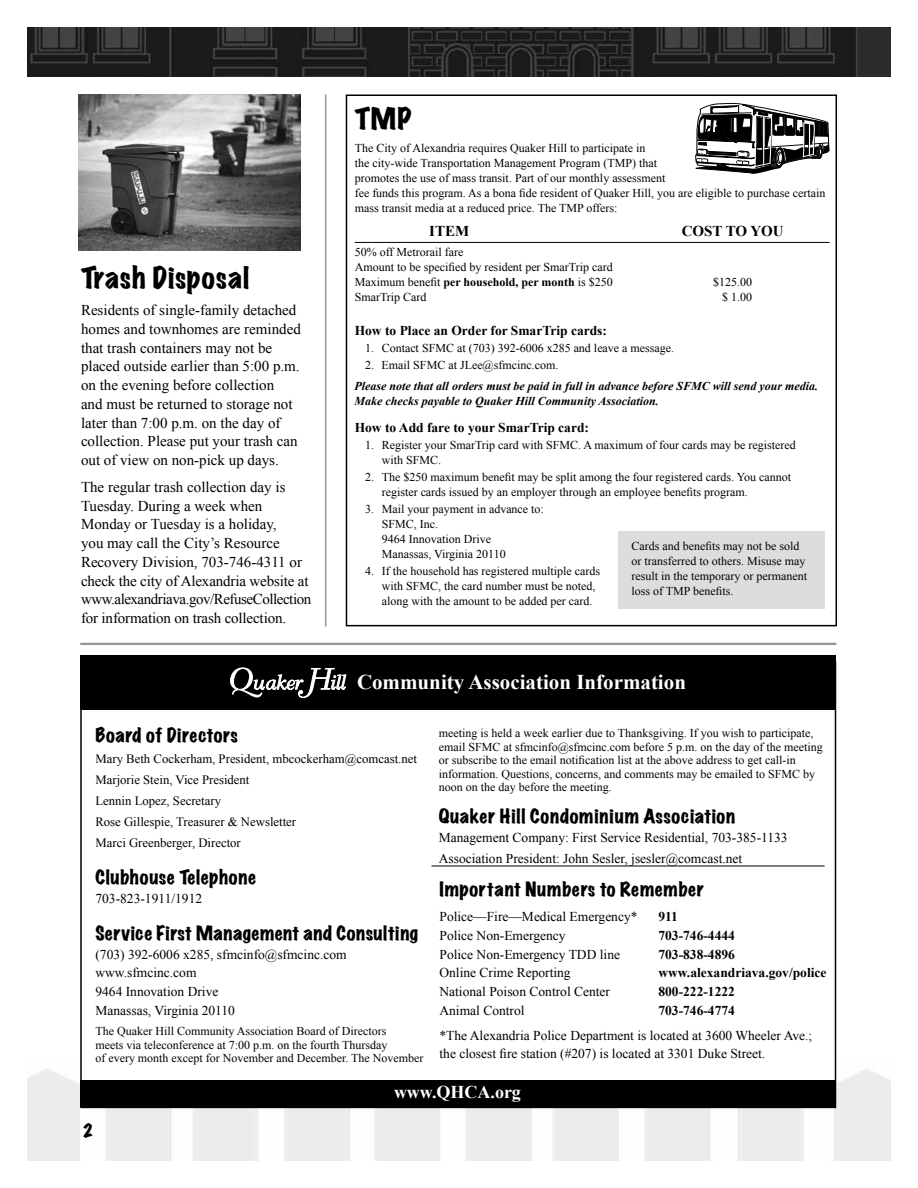
<style>
.page{position:relative;width:918px;height:1188px;background:#fff}
.page>*{position:absolute;margin:0;border:0;box-sizing:border-box;transform-origin:0 0}
.t1{font:expanded 27px "Marker Felt";letter-spacing:.04em;color:#000}
.t2{font:700 21px "Times New Roman";color:#fff}
.t3{font:expanded 18px "Marker Felt";letter-spacing:.035em;color:#000}
.t4{font:700 18px "Times New Roman";color:#fff}
.t5{font:expanded 16.5px "Marker Felt";color:#000}
.t6{font:15px/18.8px "Times New Roman";color:#000}
.t7{font:700 15px "Times New Roman";color:#000}
.t8{font:13.5px/18.8px "Times New Roman";color:#000}
.t9{font:700 13.5px "Times New Roman";color:#000}
.t10{font:12.75px/20.9px "Times New Roman";color:#000}
.t11{font:12px/15px "Times New Roman";color:#000}
.t12{font:italic 700 12px/15px "Times New Roman";color:#000}
.s1{font-weight:700}
</style>
<div class="page">
<img style="left:27px;top:27px;width:864px;height:49px">
<div style="left:346px;top:94px;width:491px;height:532px;border:2px solid #000"></div>
<hr style="left:355px;top:242px;width:475px;height:1px;background:#000">
<svg style="left:695px;top:102px;width:134px;height:72px"></svg>
<hr style="left:80px;top:643px;width:756px;height:2px;background:#939598">
<hr style="left:325px;top:94px;width:1px;height:532px;background:#939598">
<img style="left:78px;top:94px;width:223px;height:157px">
<div style="left:618px;top:531px;width:207px;height:78px;background:#dcddde"></div>
<div style="left:80px;top:656px;width:756px;height:54px;background:#000"></div>
<svg style="left:230px;top:668px;width:116px;height:30px"></svg>
<div style="left:80px;top:1080px;width:756px;height:27px;background:#000"></div>
<hr style="left:432px;top:866px;width:393px;height:1px;background:#000">
<h1 class="t1" style="left:81px;top:257px;width:170px">Trash Disposal</h1>
<p class="t6" style="left:81px;top:300px;width:221px">Residents of single-family detached homes and townhomes are reminded that trash containers may not be placed outside earlier than 5:00 p.m. on the evening before collection<br>and must be returned to storage not later than 7:00 p.m. on the day of collection. Please put your trash can out of view on non-pick up days.</p>
<p class="t6" style="left:81px;top:477px;width:232px">The regular trash collection day is Tuesday. During a week when Monday or Tuesday is a holiday,<br>you may call the City’s Resource Recovery Division, 703-746-4311 or check the city of Alexandria website at www.alexandriava.gov/RefuseCollection for information on trash collection.</p>
<h1 class="t1" style="left:355px;top:98px;width:58px">TMP</h1>
<p class="t11" style="left:355px;top:141px;width:472px">The City of Alexandria requires Quaker Hill to participate in<br>the city-wide Transportation Management Program (TMP) that<br>promotes the use of mass transit. Part of our monthly assessment<br>fee funds this program. As a bona fide resident of Quaker Hill, you are eligible to purchase certain mass transit media at a reduced price. The TMP offers:</p>
<p class="t7" style="left:429px;top:222px;width:42px">ITEM</p>
<p class="t7" style="left:682px;top:222px;width:103px">COST TO YOU</p>
<p class="t11" style="left:355px;top:244px;width:260px">50% off Metrorail fare<br>Amount to be specified by resident per SmarTrip card<br>Maximum benefit <span class="s1">per household, per month</span> is $250</p>
<p class="t11" style="left:713px;top:274px;width:40px">$125.00</p>
<p class="t11" style="left:355px;top:289px;width:73px">SmarTrip Card</p>
<p class="t11" style="left:722px;top:289px;width:31px">$ 1.00</p>
<p class="t9" style="left:355px;top:322px;width:254px">How to Place an Order for SmarTrip cards:</p>
<p class="t11" style="left:365px;top:340px;width:311px">1. Contact SFMC at (703) 392-6006 x285 and leave a message.</p>
<p class="t11" style="left:365px;top:357px;width:195px">2. Email SFMC at JLee@sfmcinc.com.</p>
<p class="t12" style="left:355px;top:378px;width:465px">Please note that all orders must be paid in full in advance before SFMC will send your media.<br>Make checks payable to Quaker Hill Community Association.</p>
<p class="t9" style="left:355px;top:419px;width:236px">How to Add fare to your SmarTrip card:</p>
<p class="t11" style="left:382px;top:437px;width:416px;text-indent:-16px">1. Register your SmarTrip card with SFMC. A maximum of four cards may be registered with SFMC.</p>
<p class="t11" style="left:382px;top:469px;width:411px;text-indent:-16px">2. The $250 maximum benefit may be split among the four registered cards. You cannot register cards issued by an employer through an employee benefits program.</p>
<p class="t11" style="left:382px;top:502px;width:164px;text-indent:-16px">3. Mail your payment in advance to:<br>SFMC, Inc.<br>9464 Innovation Drive<br>Manassas, Virginia 20110</p>
<p class="t11" style="left:382px;top:564px;width:220px;text-indent:-16px">4. If the household has registered multiple cards with SFMC, the card number must be noted, along with the amount to be added per card.</p>
<p class="t11" style="left:632px;top:538px;width:177px">Cards and benefits may not be sold or transferred to others. Misuse may result in the temporary or permanent loss of TMP benefits.</p>
<h2 class="t2" style="left:357px;top:670px;width:331px">Community Association Information</h2>
<h3 class="t3" style="left:95px;top:721px;width:144px">Board of Directors</h3>
<p class="t10" style="left:95px;top:748px;width:323px">Mary Beth Cockerham, President, mbcockerham@comcast.net Marjorie Stein, Vice President<br>Lennin Lopez, Secretary<br>Rose Gillespie, Treasurer &amp; Newsletter<br>Marci Greenberger, Director</p>
<h3 class="t3" style="left:95px;top:863px;width:162px">Clubhouse Telephone</h3>
<p class="t8" style="left:95px;top:889px;width:108px">703-823-1911/1912</p>
<h3 class="t3" style="left:95px;top:919px;width:324px">Service First Management and Consulting</h3>
<p class="t8" style="left:95px;top:944px;width:253px">(703) 392-6006 x285, sfmcinfo@sfmcinc.com www.sfmcinc.com<br>9464 Innovation Drive<br>Manassas, Virginia 20110</p>
<p class="t11" style="left:95px;top:1024px;width:329px;line-height:13.5px">The Quaker Hill Community Association Board of Directors<br>meets via teleconference at 7:00 p.m. on the fourth Thursday<br>of every month except for November and December. The November</p>
<p class="t11" style="left:439px;top:726px;width:386px;line-height:13.5px">meeting is held a week earlier due to Thanksgiving. If you wish to participate, email SFMC at sfmcinfo@sfmcinc.com before 5 p.m. on the day of the meeting or subscribe to the email notification list at the above address to get call-in information. Questions, concerns, and comments may be emailed to SFMC by noon on the day before the meeting.</p>
<h3 class="t3" style="left:439px;top:802px;width:298px">Quaker Hill Condominium Association</h3>
<p class="t8" style="left:439px;top:827px;width:350px;line-height:20.9px">Management Company: First Service Residential, 703-385-1133<br>Association President: John Sesler, jsesler@comcast.net</p>
<h3 class="t3" style="left:440px;top:875px;width:266px">Important Numbers to Remember</h3>
<p class="t8" style="left:440px;top:907px;width:200px">Police—Fire—Medical Emergency*</p>
<p class="t9" style="left:658px;top:909px;width:21px">911</p>
<p class="t8" style="left:440px;top:926px;width:128px">Police Non-Emergency</p>
<p class="t9" style="left:658px;top:928px;width:78px">703-746-4444</p>
<p class="t8" style="left:440px;top:945px;width:182px">Police Non-Emergency TDD line</p>
<p class="t9" style="left:658px;top:946px;width:78px">703-838-4896</p>
<p class="t8" style="left:440px;top:963px;width:133px">Online Crime Reporting</p>
<p class="t9" style="left:658px;top:965px;width:170px">www.alexandriava.gov/police</p>
<p class="t8" style="left:440px;top:982px;width:172px">National Poison Control Center</p>
<p class="t9" style="left:658px;top:984px;width:78px">800-222-1222</p>
<p class="t8" style="left:440px;top:1001px;width:87px">Animal Control</p>
<p class="t9" style="left:658px;top:1003px;width:78px">703-746-4774</p>
<p class="t8" style="left:440px;top:1026px;width:374px;line-height:18px">*The Alexandria Police Department is located at 3600 Wheeler Ave.; the closest fire station (#207) is located at 3301 Duke Street.</p>
<h3 class="t5" style="left:82px;top:1117px;width:12px">2</h3>
<h3 class="t4" style="left:394px;top:1082px;width:128px">www.QHCA.org</h3>
</div>
